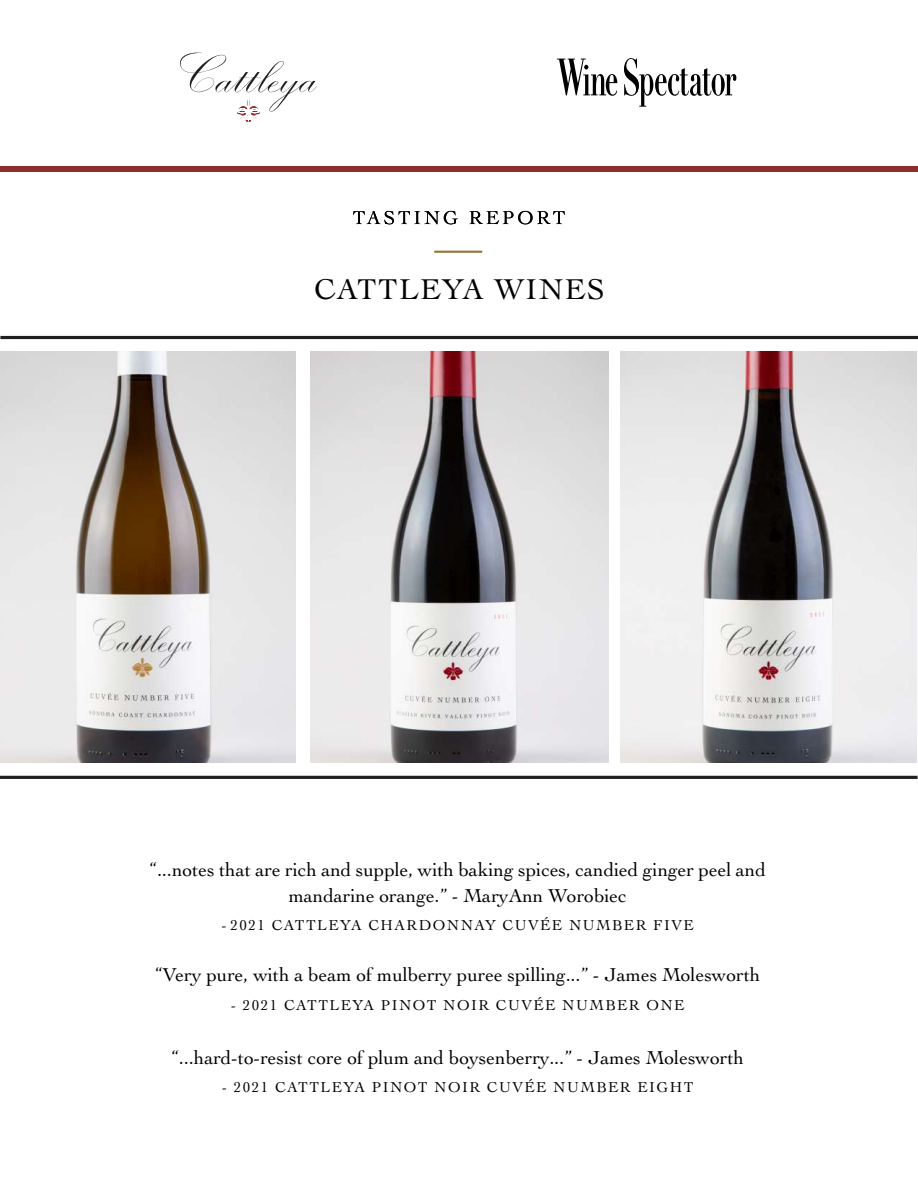
<style>
.page{position:relative;width:918px;height:1188px;background:#fff}
.page>*{position:absolute;margin:0;border:0;box-sizing:border-box;transform-origin:0 0}
.t1{font:30px "Cochin LT Pro";letter-spacing:.05em;color:#000}
.t2{font:19.5px/25.5px "Cochin LT Pro";color:#000;text-align:center}
.t3{font:15px "Cochin LT Pro";letter-spacing:.1em;color:#000}
</style>
<div class="page">
<img style="left:0;top:352px;width:296px;height:411px">
<img style="left:310px;top:352px;width:298px;height:411px">
<img style="left:621px;top:352px;width:296px;height:411px">
<hr style="left:0;top:776px;width:918px;height:3px;background:#221f1f">
<hr style="left:0;top:336px;width:918px;height:3px;background:#221f1f">
<div style="left:0;top:167px;width:918px;height:5px;background:#902d28"></div>
<svg style="left:557px;top:59px;width:60px;height:37px"></svg>
<svg style="left:624px;top:58px;width:112px;height:49px"></svg>
<hr style="left:434px;top:251px;width:48px;height:2px;background:#927434">
<svg style="left:353px;top:211px;width:105px;height:13px"></svg>
<svg style="left:469px;top:211px;width:96px;height:13px"></svg>
<svg style="left:180px;top:52px;width:137px;height:70px"></svg>
<hr style="left:798px;top:447px;width:55px;height:2px;background:#902d28">
<hr style="left:159px;top:508px;width:608px;height:2px;background:#d0d0d0">
<hr style="left:798px;top:184px;width:55px;height:2px;background:#9a8142">
<hr style="left:160px;top:247px;width:608px;height:2px;background:#d0d0d0">
<hr style="left:798px;top:708px;width:55px;height:2px;background:#902d28">
<hr style="left:159px;top:770px;width:608px;height:2px;background:#d0d0d0">
<img style="left:25px;top:335px;width:110px;height:186px">
<img style="left:18px;top:166px;width:124px;height:1px">
<img style="left:27px;top:590px;width:106px;height:186px">
<h1 class="t1" style="left:314px;top:271px;width:292px">CATTLEYA WINES</h1>
<p class="t2" style="left:150px;top:857px;width:618px">“...notes that are rich and supple, with baking spices, candied ginger peel and mandarine orange.” - MaryAnn Worobiec</p>
<p class="t3" style="left:222px;top:917px;width:474px">- 2021 CATTLEYA CHARDONNAY CUVÉE NUMBER FIVE</p>
<p class="t2" style="left:155px;top:962px;width:607px">“Very pure, with a beam of mulberry puree spilling...” - James Molesworth</p>
<p class="t3" style="left:231px;top:996px;width:455px">- 2021 CATTLEYA PINOT NOIR CUVÉE NUMBER ONE</p>
<p class="t2" style="left:172px;top:1045px;width:574px">“...hard-to-resist core of plum and boysenberry...” - James Molesworth</p>
<p class="t3" style="left:222px;top:1079px;width:473px">- 2021 CATTLEYA PINOT NOIR CUVÉE NUMBER EIGHT</p>
</div>
